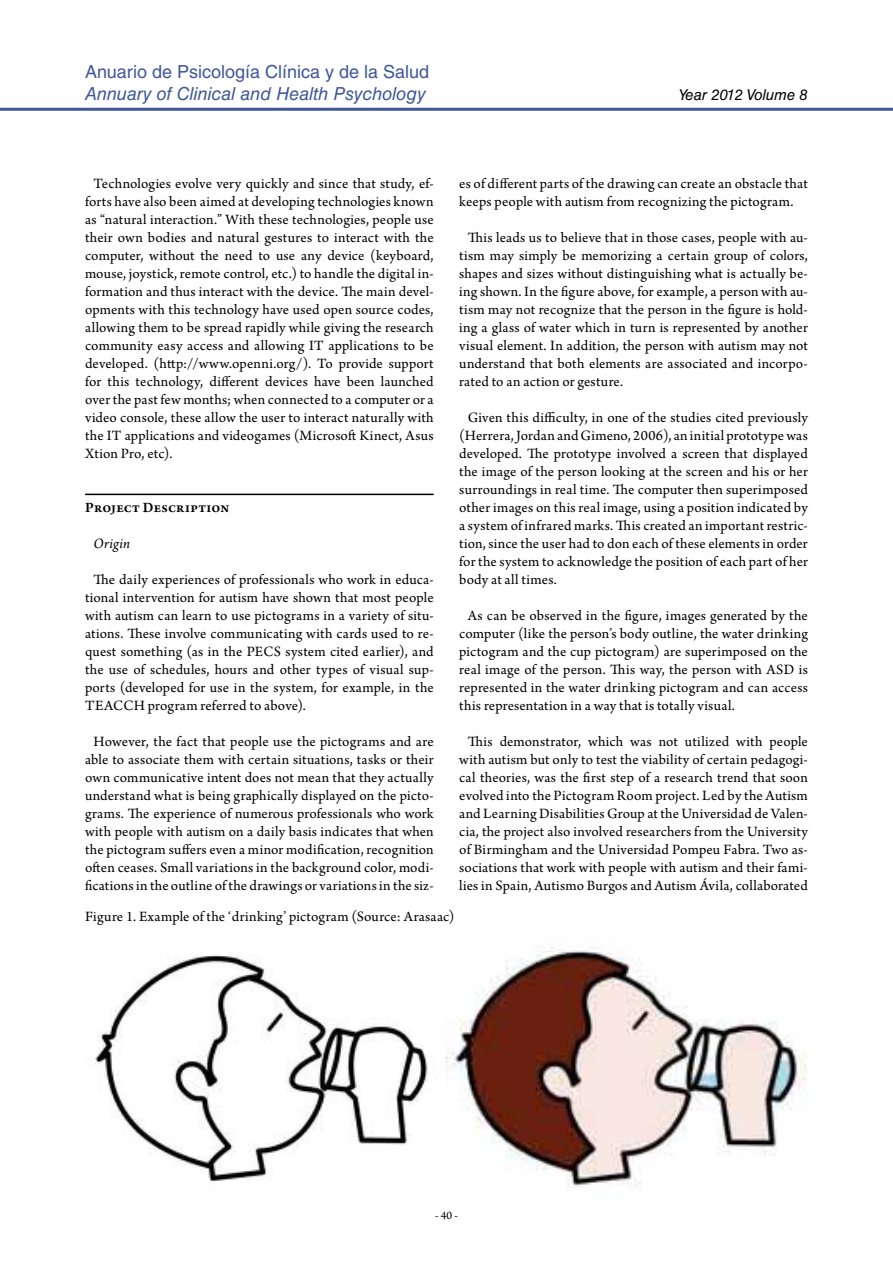
<style>
.page{position:relative;width:893px;height:1263px;background:#fff}
.page>*{position:absolute;margin:0;border:0;box-sizing:border-box;transform-origin:0 0}
.t1{font:18px "Helvetica LT Std";color:#3f5799}
.t2{font:italic 18px "Helvetica LT Std";color:#3f5799}
.t3{font:15px/18px "Arno Pro";letter-spacing:.01em;color:#000;text-align:justify}
.t4{font:600 15px "Arno Pro";letter-spacing:.02em;color:#000}
.t5{font:italic 15px "Helvetica LT Std";color:#000}
.t6{font:italic 15px "Arno Pro";letter-spacing:.02em;color:#000}
.t7{font:12px "Arno Pro";color:#000}
</style>
<div class="page">
<hr style="left:0;top:108px;width:893px;height:3px;background:#3f5799">
<img style="left:445px;top:947px;width:363px;height:240px">
<img style="left:94px;top:955px;width:334px;height:226px">
<hr style="left:85px;top:494px;width:349px;height:1px;background:#000">
<p class="t1" style="left:85px;top:62px;width:345px">Anuario de Psicología Clínica y de la Salud</p>
<p class="t2" style="left:85px;top:83px;width:343px">Annuary of Clinical and Health Psychology</p>
<p class="t5" style="left:678px;top:86px;width:131px">Year 2012 Volume 8</p>
<p class="t3" style="left:85px;top:175px;width:350px;text-indent:9px">Technologies evolve very quickly and since that study, ef&shy;forts have also been aimed at developing technologies known as “natural interaction.” With these technologies, people use their own bodies and natural gestures to interact with the computer, without the need to use any device (keyboard, mouse, joystick, remote control, etc.) to handle the digital in&shy;formation and thus interact with the device. The main devel&shy;opments with this technology have used open source codes, allowing them to be spread rapidly while giving the research community easy access and allowing IT applications to be developed. (http://www.openni.org/). To provide support for this technology, different devices have been launched over the past few months; when connected to a computer or a video console, these allow the user to interact naturally with the IT applications and videogames (Microsoft Kinect, Asus Xtion Pro, etc).</p>
<p class="t4" style="left:85px;top:499px;width:146px">Project Description</p>
<p class="t6" style="left:94px;top:535px;width:38px">Origin</p>
<p class="t3" style="left:85px;top:571px;width:350px;text-indent:9px">The daily experiences of professionals who work in educa&shy;tional intervention for autism have shown that most people with autism can learn to use pictograms in a variety of situ&shy;ations. These involve communicating with cards used to re&shy;quest something (as in the PECS system cited earlier), and the use of schedules, hours and other types of visual sup&shy;ports (developed for use in the system, for example, in the TEACCH program referred to above).</p>
<p class="t3" style="left:85px;top:733px;width:350px;text-align:center">However, the fact that people use the pictograms and are able to associate them with certain situations, tasks or their own communicative intent does not mean that they actually understand what is being graphically displayed on the picto&shy;grams. The experience of numerous professionals who work with people with autism on a daily basis indicates that when the pictogram suffers even a minor modification, recognition often ceases. Small variations in the background color, modi&shy;fications in the outline of the drawings or variations in the siz-</p>
<p class="t3" style="left:459px;top:175px;width:350px">es of different parts of the drawing can create an obstacle that keeps people with autism from recognizing the pictogram.</p>
<p class="t3" style="left:459px;top:229px;width:350px;text-indent:9px">This leads us to believe that in those cases, people with au&shy;tism may simply be memorizing a certain group of colors, shapes and sizes without distinguishing what is actually be&shy;ing shown. In the figure above, for example, a person with au&shy;tism may not recognize that the person in the figure is hold&shy;ing a glass of water which in turn is represented by another visual element. In addition, the person with autism may not understand that both elements are associated and incorpo&shy;rated to an action or gesture.</p>
<p class="t3" style="left:459px;top:409px;width:350px;text-indent:9px">Given this difficulty, in one of the studies cited previously (Herrera, Jordan and Gimeno, 2006), an initial prototype was developed. The prototype involved a screen that displayed the image of the person looking at the screen and his or her surroundings in real time. The computer then superimposed other images on this real image, using a position indicated by a system of infrared marks. This created an important restric&shy;tion, since the user had to don each of these elements in order for the system to acknowledge the position of each part of her body at all times.</p>
<p class="t3" style="left:459px;top:607px;width:350px;text-indent:9px">As can be observed in the figure, images generated by the computer (like the person’s body outline, the water drinking pictogram and the cup pictogram) are superimposed on the real image of the person. This way, the person with ASD is represented in the water drinking pictogram and can access this representation in a way that is totally visual.</p>
<p class="t3" style="left:459px;top:733px;width:350px;text-align:center">This demonstrator, which was not utilized with people with autism but only to test the viability of certain pedagogi&shy;cal theories, was the first step of a research trend that soon evolved into the Pictogram Room project. Led by the Autism and Learning Disabilities Group at the Universidad de Valen&shy;cia, the project also involved researchers from the University of Birmingham and the Universidad Pompeu Fabra. Two as&shy;sociations that work with people with autism and their fami&shy;lies in Spain, Autismo Burgos and Autism Ávila, collaborated</p>
<p class="t3" style="left:85px;top:908px;width:371px">Figure 1. Example of the ‘drinking’ pictogram (Source: Arasaac)</p>
<p class="t7" style="left:435px;top:1208px;width:24px">- 40 -</p>
</div>
